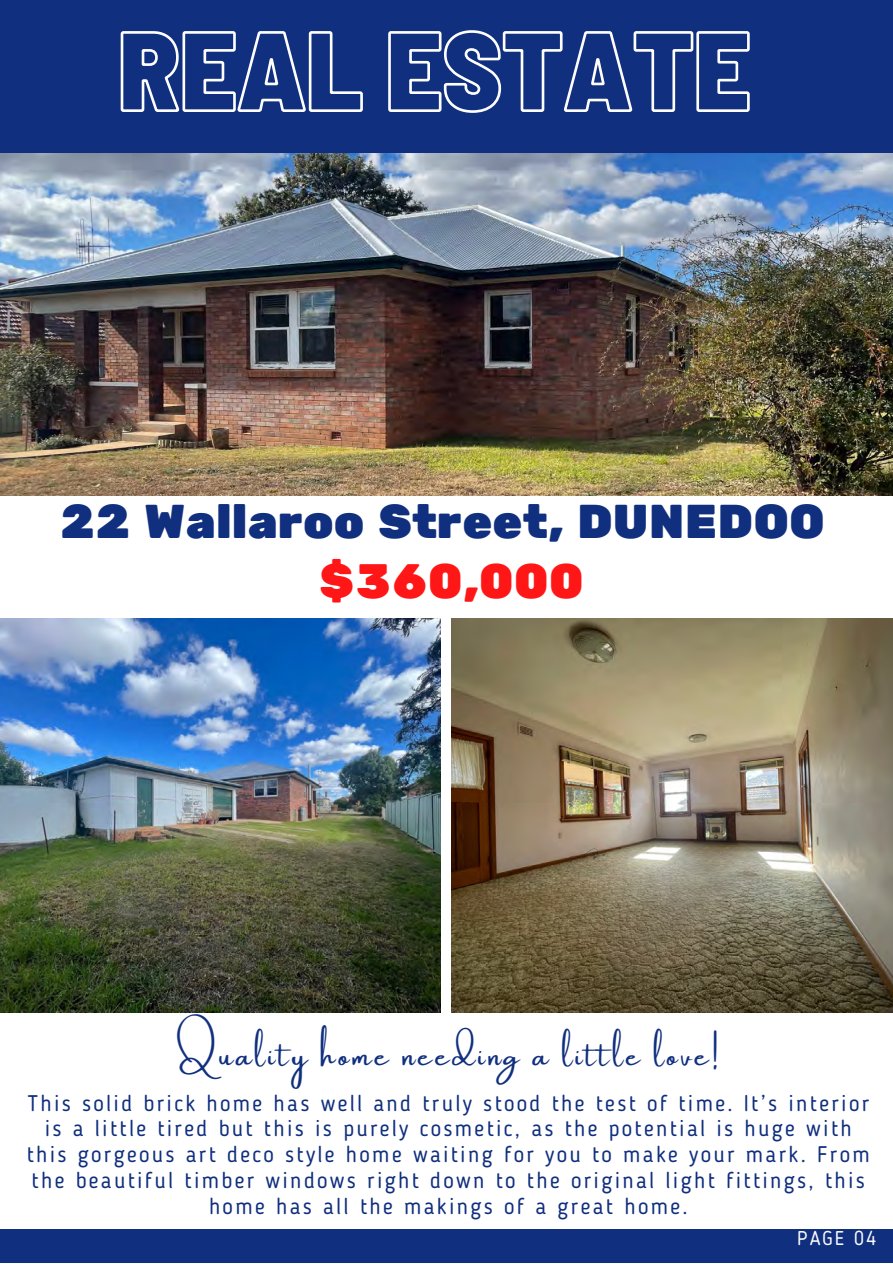
<style>
.page{position:relative;width:893px;height:1264px;background:#fff}
.page>*{position:absolute;margin:0;border:0;box-sizing:border-box;transform-origin:0 0}
.t1{font:48.15px "Rubik One";color:#ff1616}
.t2{font:47.25px "Rubik One";color:#102f7e}
.t3{font:30px "Amsterdam One";letter-spacing:.1em;color:#102f7e}
.t4{font:22.5px/25.8px "Blogger Sans";letter-spacing:.1em;color:#102f7e;text-align:center}
.t5{font:19.8px "Blogger Sans";letter-spacing:.1em;color:#fafafa}
</style>
<div class="page">
<img style="left:451px;top:618px;width:441px;height:394px">
<img style="left:0;top:618px;width:440px;height:394px">
<img style="left:0;top:153px;width:892px;height:342px">
<div style="left:0;top:1228px;width:892px;height:34px;background:#102f7e"></div>
<div style="left:0;top:0;width:892px;height:153px;background:#102f7e"></div>
<svg style="left:120px;top:30px;width:630px;height:83px"></svg>
<p class="t2" style="left:60px;top:493px;width:766px">22 Wallaroo Street, DUNEDOO</p>
<p class="t1" style="left:318px;top:553px;width:267px">$360,000</p>
<p class="t3" style="left:177px;top:1038px;width:543px">Quality home needing a little love!</p>
<p class="t4" style="left:27px;top:1091px;width:844px">This solid brick home has well and truly stood the test of time. It’s interior is a little tired but this is purely cosmetic, as the potential is huge with this gorgeous art deco style home waiting for you to make your mark. From the beautiful timber windows right down to the original light fittings, this home has all the makings of a great home.</p>
<p class="t5" style="left:797px;top:1229px;width:80px">PAGE 04</p>
</div>
